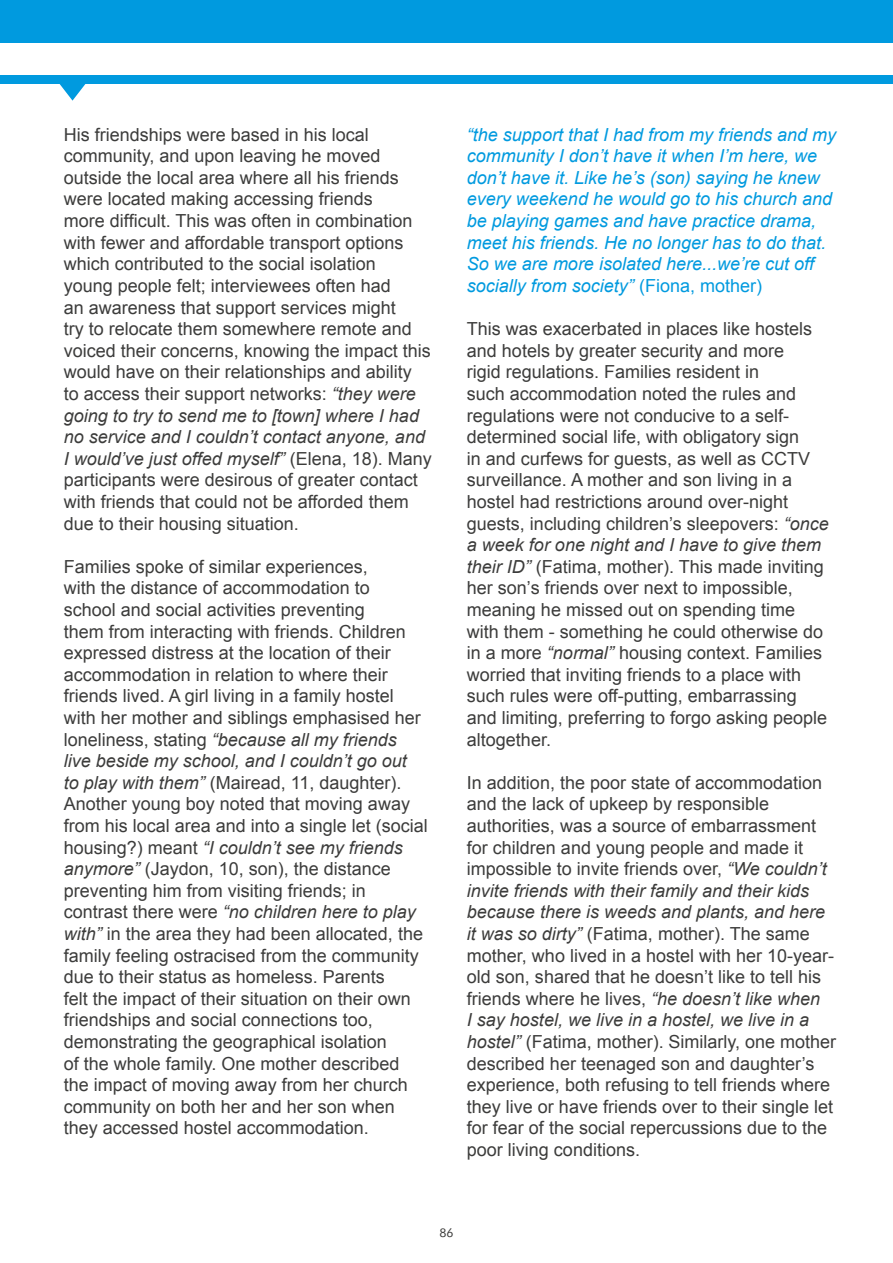
<style>
.page{position:relative;width:893px;height:1263px;background:#fff}
.page>*{position:absolute;margin:0;border:0;box-sizing:border-box;transform-origin:0 0}
.t1{font:18px/21.6px "Arial";color:#3c3c3b}
.t2{font:italic 18px/21.6px "Arial";color:#009adf}
.t3{font:12px "Futura BT";color:#3c3c3b}
.s1{font-style:italic}
.s2{font-style:normal}
</style>
<div class="page">
<div style="left:0;top:0;width:893px;height:42px;background:#009adf"></div>
<div style="left:0;top:75px;width:893px;height:8px;background:#009adf"></div>
<svg style="left:58px;top:83px;width:29px;height:18px"></svg>
<p class="t1" style="left:64px;top:124px;width:370px">His friendships were based in his local community, and upon leaving he moved outside the local area where all his friends were located making accessing friends<br>more difficult. This was often in combination with fewer and affordable transport options which contributed to the social isolation<br>young people felt; interviewees often had<br>an awareness that support services might<br>try to relocate them somewhere remote and voiced their concerns, knowing the impact this would have on their relationships and ability<br>to access their support networks: <span class="s1">“they were going to try to send me to [town] where I had no service and I couldn’t contact anyone, and I would’ve just offed myself”</span> (Elena, 18). Many participants were desirous of greater contact with friends that could not be afforded them due to their housing situation.</p>
<p class="t1" style="left:64px;top:556px;width:366px">Families spoke of similar experiences,<br>with the distance of accommodation to<br>school and social activities preventing<br>them from interacting with friends. Children expressed distress at the location of their accommodation in relation to where their friends lived. A girl living in a family hostel with her mother and siblings emphasised her loneliness, stating <span class="s1">“because all my friends live beside my school, and I couldn’t go out<br>to play with them”</span> (Mairead, 11, daughter).<br>Another young boy noted that moving away from his local area and into a single let (social housing?) meant <span class="s1">“I couldn’t see my friends anymore”</span> (Jaydon, 10, son), the distance preventing him from visiting friends; in contrast there were <span class="s1">“no children here to play with”</span> in the area they had been allocated, the family feeling ostracised from the community due to their status as homeless. Parents<br>felt the impact of their situation on their own friendships and social connections too, demonstrating the geographical isolation<br>of the whole family. One mother described the impact of moving away from her church community on both her and her son when they accessed hostel accommodation.</p>
<p class="t2" style="left:467px;top:124px;width:371px">“the support that I had from my friends and my community I don’t have it when I’m here, we don’t have it. Like he’s (son) saying he knew every weekend he would go to his church and be playing games and have practice drama, meet his friends. He no longer has to do that.<br>So we are more isolated here...we’re cut off socially from society” <span class="s2">(Fiona, mother)</span></p>
<p class="t1" style="left:467px;top:318px;width:363px">This was exacerbated in places like hostels and hotels by greater security and more<br>rigid regulations. Families resident in<br>such accommodation noted the rules and regulations were not conducive to a self&shy;determined social life, with obligatory sign<br>in and curfews for guests, as well as CCTV surveillance. A mother and son living in a hostel had restrictions around over-night guests, including children’s sleepovers: <span class="s1">“once a week for one night and I have to give them their ID”</span> (Fatima, mother). This made inviting her son’s friends over next to impossible, meaning he missed out on spending time with them - something he could otherwise do in a more <span class="s1">“normal”</span> housing context. Families worried that inviting friends to a place with such rules were off-putting, embarrassing and limiting, preferring to forgo asking people altogether.</p>
<p class="t1" style="left:467px;top:772px;width:371px">In addition, the poor state of accommodation and the lack of upkeep by responsible authorities, was a source of embarrassment for children and young people and made it impossible to invite friends over, <span class="s1">“We couldn’t invite friends with their family and their kids because there is weeds and plants, and here it was so dirty”</span> (Fatima, mother). The same mother, who lived in a hostel with her 10-year&shy;old son, shared that he doesn’t like to tell his friends where he lives, <span class="s1">“he doesn’t like when<br>I say hostel, we live in a hostel, we live in a hostel”</span> (Fatima, mother). Similarly, one mother described her teenaged son and daughter’s experience, both refusing to tell friends where they live or have friends over to their single let for fear of the social repercussions due to the poor living conditions.</p>
<p class="t3" style="left:439px;top:1225px;width:16px">86</p>
</div>
